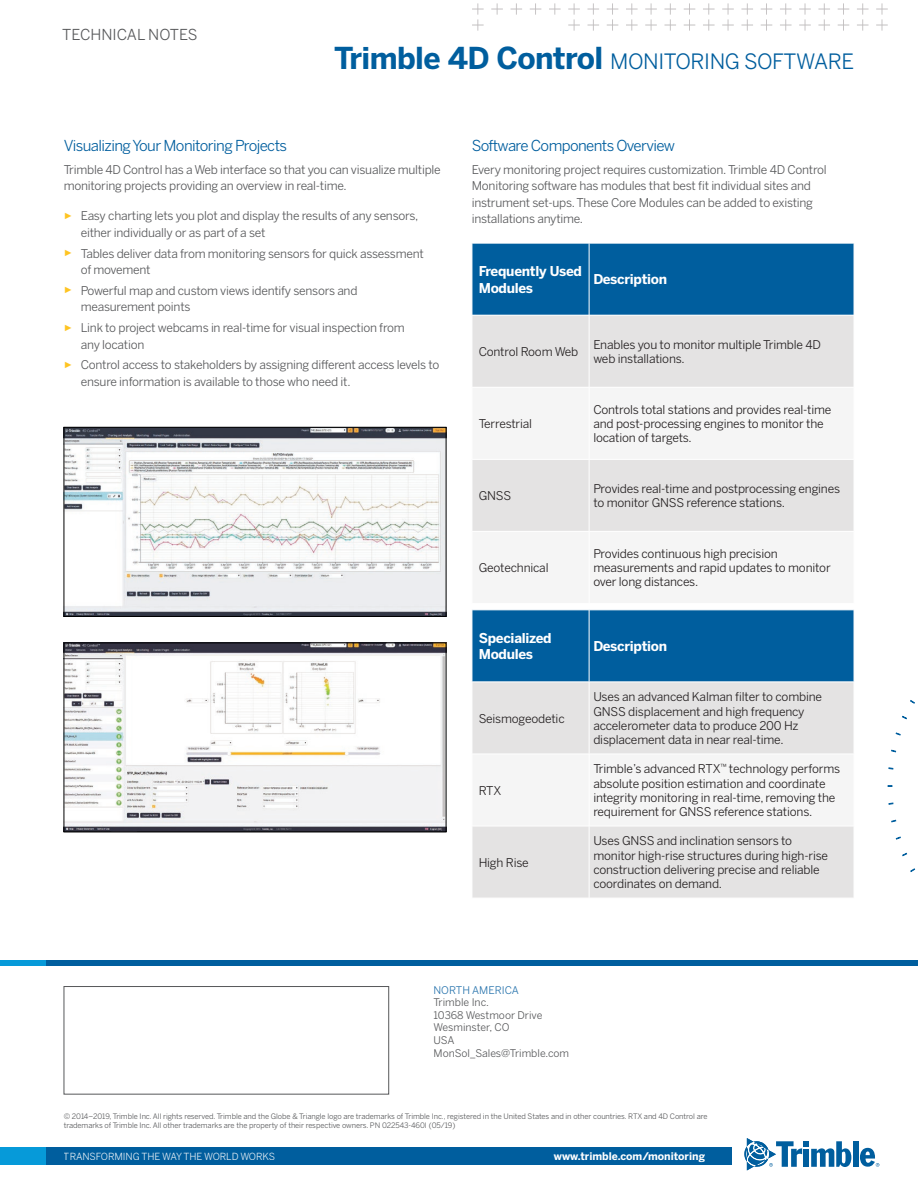
<style>
.page{position:relative;width:918px;height:1188px;background:#fff}
.page>*{position:absolute;margin:0;border:0;box-sizing:border-box;transform-origin:0 0}
.t1{font:21px "Benton Sans";letter-spacing:-.02em;color:#005e9e}
.t2{font:15px "Benton Sans";letter-spacing:-.04em;color:#005e9e}
.t3{font:15px "Benton Sans";color:#57585a}
.t4{font:700 13.5px/16.2px "Benton Sans";letter-spacing:-.02em;color:#fff}
.t5{font:12px/14.2px "Benton Sans";letter-spacing:-.015em;color:#231f20}
.t6{font:12px/16.5px "Benton Sans";letter-spacing:-.02em;color:#57585a}
.t7{font:10.5px/12.6px "Benton Sans";color:#57585a}
.t8{font:700 10.5px "Benton Sans";color:#fff}
.t9{font:10.5px "Benton Sans";color:#2572ac}
.t10{font:9.75px "Benton Sans";letter-spacing:-.01em;color:#fff}
.t11{font:7.5px/9px "Benton Sans";letter-spacing:-.01em;color:#57585a}
.s1{font-weight:700;font-size:30px}
.s2{font-family:"Arial";font-size:9px;color:#fec422}
</style>
<div class="page">
<svg style="left:472px;top:3px;width:416px;height:28px"></svg>
<svg style="left:910px;top:868px;width:5px;height:4px"></svg>
<svg style="left:902px;top:853px;width:5px;height:4px"></svg>
<svg style="left:896px;top:836px;width:5px;height:4px"></svg>
<svg style="left:891px;top:820px;width:5px;height:3px"></svg>
<svg style="left:888px;top:802px;width:6px;height:3px"></svg>
<svg style="left:888px;top:767px;width:6px;height:3px"></svg>
<svg style="left:891px;top:749px;width:5px;height:4px"></svg>
<svg style="left:895px;top:732px;width:6px;height:4px"></svg>
<svg style="left:902px;top:716px;width:5px;height:4px"></svg>
<svg style="left:910px;top:700px;width:5px;height:4px"></svg>
<img style="left:66px;top:429px;width:378px;height:186px">
<div style="left:64px;top:427px;width:382px;height:190px;border:1px solid #000"></div>
<div style="left:473px;top:244px;width:381px;height:71px;background:#005e9e"></div>
<div style="left:473px;top:316px;width:381px;height:71px;background:#e4e3e3"></div>
<div style="left:473px;top:460px;width:381px;height:71px;background:#e4e3e3"></div>
<hr style="left:589px;top:315px;width:1px;height:72px;background:#fff">
<hr style="left:589px;top:460px;width:1px;height:71px;background:#fff">
<hr style="left:589px;top:243px;width:1px;height:72px;background:#fff">
<div style="left:473px;top:611px;width:381px;height:71px;background:#005e9e"></div>
<div style="left:473px;top:683px;width:381px;height:215px;background:#e4e3e3"></div>
<div style="left:473px;top:755px;width:381px;height:71px;background:#f5f5f5"></div>
<hr style="left:589px;top:682px;width:1px;height:72px;background:#fff">
<hr style="left:472px;top:754px;width:117px;height:1px;background:#fff">
<hr style="left:589px;top:754px;width:265px;height:1px;background:#fff">
<hr style="left:589px;top:754px;width:1px;height:72px;background:#fff">
<hr style="left:472px;top:826px;width:117px;height:1px;background:#fff">
<hr style="left:589px;top:826px;width:265px;height:1px;background:#fff">
<hr style="left:589px;top:826px;width:1px;height:72px;background:#fff">
<hr style="left:589px;top:610px;width:1px;height:72px;background:#fff">
<img style="left:66px;top:645px;width:378px;height:185px">
<div style="left:64px;top:643px;width:382px;height:189px;border:1px solid #000"></div>
<div style="left:853px;top:1141px;width:5px;height:26px;background:#005e9e"></div>
<svg style="left:744px;top:1138px;width:107px;height:32px"></svg>
<svg style="left:860px;top:1148px;width:19px;height:19px"></svg>
<div style="left:0;top:1147px;width:730px;height:18px;background:#069ad9"></div>
<div style="left:47px;top:1147px;width:685px;height:18px;background:#005e9e"></div>
<div style="left:64px;top:986px;width:325px;height:108px;border:1px solid #57585a"></div>
<div style="left:0;top:960px;width:65px;height:5px;background:#069ad9"></div>
<div style="left:47px;top:960px;width:871px;height:5px;background:#005e9e"></div>
<p class="t3" style="left:62px;top:26px;width:137px">TECHNICAL NOTES</p>
<h1 class="t1" style="left:334px;top:49px;width:522px"><span class="s1">Trimble 4D Control</span> MONITORING SOFTWARE</h1>
<p class="t2" style="left:64px;top:137px;width:225px">Visualizing Your Monitoring Projects</p>
<p class="t6" style="left:64px;top:161px;width:379px">Trimble 4D Control has a Web interface so that you can visualize multiple monitoring projects providing an overview in real-time.</p>
<p class="t6" style="left:81px;top:208px;width:339px;text-indent:-17px"><span class="s2">►</span> Easy charting lets you plot and display the results of any sensors, either individually or as part of a set</p>
<p class="t6" style="left:81px;top:245px;width:345px;text-indent:-17px"><span class="s2">►</span> Tables deliver data from monitoring sensors for quick assessment of movement</p>
<p class="t6" style="left:81px;top:282px;width:278px;text-indent:-17px"><span class="s2">►</span> Powerful map and custom views identify sensors and measurement points</p>
<p class="t6" style="left:81px;top:320px;width:326px;text-indent:-17px"><span class="s2">►</span> Link to project webcams in real-time for visual inspection from any location</p>
<p class="t6" style="left:81px;top:357px;width:360px;text-indent:-17px"><span class="s2">►</span> Control access to stakeholders by assigning different access levels to ensure information is available to those who need it.</p>
<p class="t2" style="left:472px;top:137px;width:205px">Software Components Overview</p>
<p class="t6" style="left:472px;top:161px;width:357px">Every monitoring project requires customization. Trimble 4D Control Monitoring software has modules that best fit individual sites and instrument set-ups. These Core Modules can be added to existing installations anytime.</p>
<p class="t4" style="left:479px;top:264px;width:105px">Frequently Used<br>Modules</p>
<p class="t4" style="left:593px;top:272px;width:75px">Description</p>
<p class="t5" style="left:479px;top:344px;width:101px">Control Room Web</p>
<p class="t5" style="left:593px;top:337px;width:229px">Enables you to monitor multiple Trimble 4D web installations.</p>
<p class="t5" style="left:479px;top:417px;width:55px">Terrestrial</p>
<p class="t5" style="left:593px;top:402px;width:240px">Controls total stations and provides real-time and post-processing engines to monitor the location of targets.</p>
<p class="t5" style="left:479px;top:489px;width:34px">GNSS</p>
<p class="t5" style="left:593px;top:481px;width:248px">Provides real-time and postprocessing engines to monitor GNSS reference stations.</p>
<p class="t5" style="left:479px;top:561px;width:71px">Geotechnical</p>
<p class="t5" style="left:593px;top:546px;width:239px">Provides continuous high precision measurements and rapid updates to monitor over long distances.</p>
<p class="t4" style="left:479px;top:630px;width:75px">Specialized<br>Modules</p>
<p class="t4" style="left:593px;top:638px;width:75px">Description</p>
<p class="t5" style="left:479px;top:711px;width:88px">Seismogeodetic</p>
<p class="t5" style="left:479px;top:783px;width:24px">RTX</p>
<p class="t5" style="left:479px;top:855px;width:52px">High Rise</p>
<p class="t5" style="left:593px;top:690px;width:230px">Uses an advanced Kalman filter to combine GNSS displacement and high frequency accelerometer data to produce 200 Hz displacement data in near real-time.</p>
<p class="t5" style="left:593px;top:762px;width:248px">Trimble’s advanced RTX<sup>™</sup> technology performs absolute position estimation and coordinate integrity monitoring in real-time, removing the requirement for GNSS reference stations.</p>
<p class="t5" style="left:593px;top:834px;width:236px">Uses GNSS and inclination sensors to monitor high-rise structures during high-rise construction delivering precise and reliable coordinates on demand.</p>
<p class="t9" style="left:434px;top:984px;width:87px">NORTH AMERICA</p>
<p class="t7" style="left:434px;top:996px;width:137px">Trimble Inc.<br>10368 Westmoor Drive<br>Wesminster, CO<br>USA<br>MonSol_Sales@Trimble.com</p>
<p class="t11" style="left:64px;top:1112px;width:645px">© 2014–2019, Trimble Inc. All rights reserved. Trimble and the Globe &amp; Triangle logo are trademarks of Trimble Inc., registered in the United States and in other countries. RTX and 4D Control are trademarks of Trimble Inc. All other trademarks are the property of their respective owners. PN 022543-460I (05/19)</p>
<p class="t8" style="left:554px;top:1149px;width:153px">www.trimble.com/monitoring</p>
<p class="t10" style="left:64px;top:1150px;width:213px">TRANSFORMING THE WAY THE WORLD WORKS</p>
</div>
